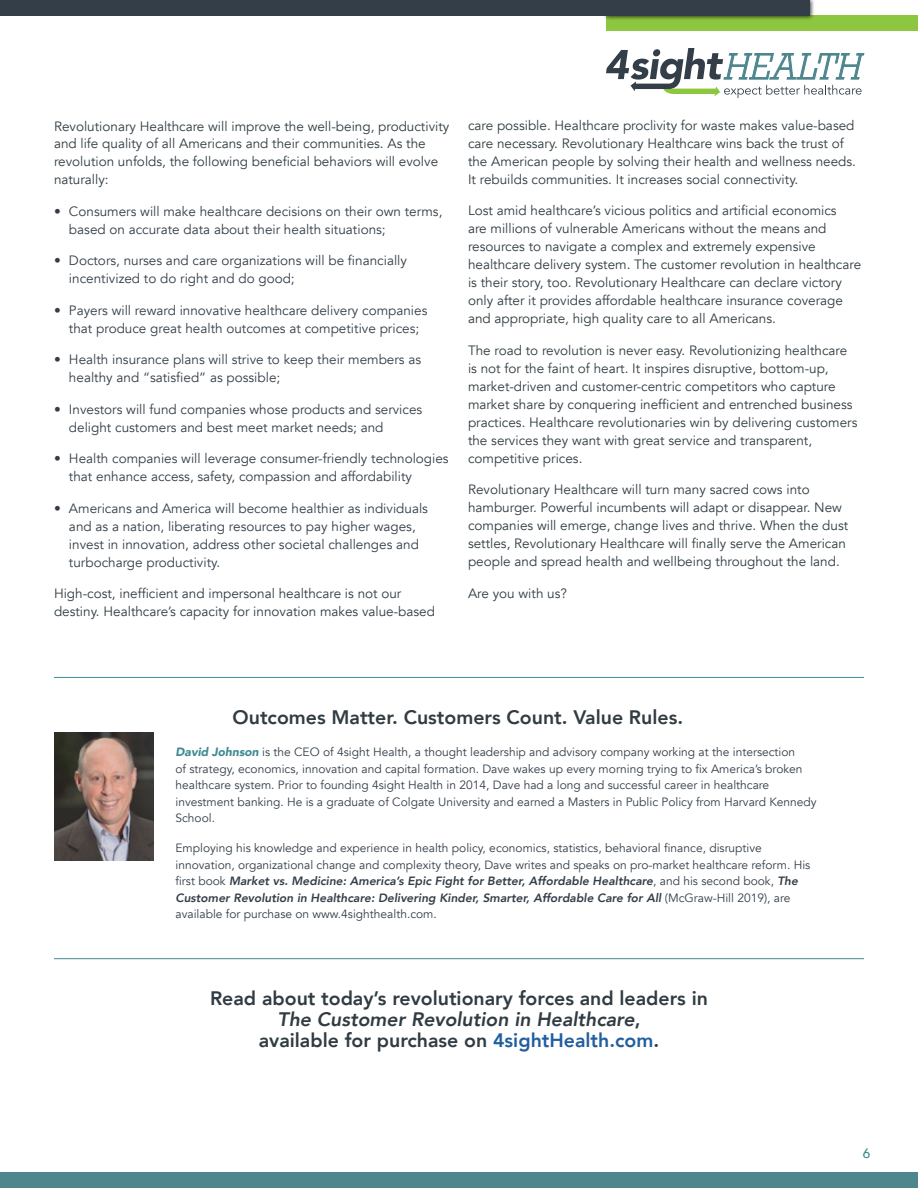
<style>
.page{position:relative;width:918px;height:1188px;background:#fff}
.page>*{position:absolute;margin:0;border:0;box-sizing:border-box;transform-origin:0 0}
.t1{font:800 19.5px/21px "Avenir";color:#303c42;text-align:center}
.t2{font:13.5px/18px "Avenir";color:#303c42}
.t3{font:13.5px/18px "Avenir";color:#333e48}
.t4{font:500 13.5px "Avenir";color:#3e8b94}
.t5{font:12px/16.5px "Avenir";color:#333e48}
.s1{font-weight:900;font-style:italic;color:#3e8b94}
.s2{font-weight:800;font-style:italic}
.s3{font-style:italic}
.s4{color:#215e9e}
</style>
<div class="page">
<div style="left:0;top:1172px;width:918px;height:16px;background:#4e868e"></div>
<svg style="left:606px;top:48px;width:258px;height:50px"></svg>
<div style="left:606px;top:16px;width:312px;height:15px;background:#8dc63f"></div>
<div style="left:604px;top:0;width:211px;height:21px;background:#000;opacity:.75"></div>
<div style="left:0;top:0;width:810px;height:16px;background:#333e48"></div>
<img style="left:54px;top:732px;width:100px;height:128px">
<hr style="left:54px;top:677px;width:810px;height:1px;background:#3e8b94">
<hr style="left:54px;top:958px;width:810px;height:1px;background:#3e8b94">
<p class="t2" style="left:54px;top:117px;width:397px">Revolutionary Healthcare will improve the well-being, productivity and life quality of all Americans and their communities. As the revolution unfolds, the following beneficial behaviors will evolve naturally:</p>
<p class="t3" style="left:69px;top:203px;width:375px;text-indent:-15px">• Consumers will make healthcare decisions on their own terms, based on accurate data about their health situations;</p>
<p class="t3" style="left:69px;top:252px;width:339px;text-indent:-15px">• Doctors, nurses and care organizations will be financially incentivized to do right and do good;</p>
<p class="t3" style="left:54px;top:302px;width:375px;text-align:center">• Payers will reward innovative healthcare delivery companies that produce great health outcomes at competitive prices;</p>
<p class="t3" style="left:69px;top:351px;width:354px;text-indent:-15px">• Health insurance plans will strive to keep their members as healthy and “satisfied” as possible;</p>
<p class="t3" style="left:69px;top:401px;width:355px;text-indent:-15px">• Investors will fund companies whose products and services delight customers and best meet market needs; and</p>
<p class="t3" style="left:69px;top:450px;width:381px;text-indent:-15px">• Health companies will leverage consumer-friendly technologies that enhance access, safety, compassion and affordability</p>
<p class="t3" style="left:69px;top:500px;width:361px;text-indent:-15px">• Americans and America will become healthier as individuals and as a nation, liberating resources to pay higher wages, invest in innovation, address other societal challenges and turbocharge productivity.</p>
<p class="t2" style="left:54px;top:585px;width:383px">High-cost, inefficient and impersonal healthcare is not our destiny. Healthcare’s capacity for innovation makes value-based</p>
<p class="t2" style="left:468px;top:116px;width:390px">care possible. Healthcare proclivity for waste makes value-based care necessary. Revolutionary Healthcare wins back the trust of the American people by solving their health and wellness needs.<br>It rebuilds communities. It increases social connectivity.</p>
<p class="t2" style="left:468px;top:202px;width:395px">Lost amid healthcare’s vicious politics and artificial economics<br>are millions of vulnerable Americans without the means and resources to navigate a complex and extremely expensive healthcare delivery system. The customer revolution in healthcare is their story, too. Revolutionary Healthcare can declare victory only after it provides affordable healthcare insurance coverage and appropriate, high quality care to all Americans.</p>
<p class="t2" style="left:468px;top:341px;width:391px">The road to revolution is never easy. Revolutionizing healthcare is not for the faint of heart. It inspires disruptive, bottom-up, market-driven and customer-centric competitors who capture market share by conquering inefficient and entrenched business practices. Healthcare revolutionaries win by delivering customers the services they want with great service and transparent, competitive prices.</p>
<p class="t2" style="left:468px;top:481px;width:382px">Revolutionary Healthcare will turn many sacred cows into hamburger. Powerful incumbents will adapt or disappear. New companies will emerge, change lives and thrive. When the dust settles, Revolutionary Healthcare will finally serve the American people and spread health and wellbeing throughout the land.</p>
<p class="t2" style="left:468px;top:584px;width:101px">Are you with us?</p>
<h1 class="t1" style="left:233px;top:706px;width:452px">Outcomes Matter. Customers Count. Value Rules.</h1>
<p class="t5" style="left:176px;top:744px;width:643px"><span class="s1">David Johnson</span> is the CEO of 4sight Health, a thought leadership and advisory company working at the intersection<br>of strategy, economics, innovation and capital formation. Dave wakes up every morning trying to fix America’s broken healthcare system. Prior to founding 4sight Health in 2014, Dave had a long and successful career in healthcare investment banking. He is a graduate of Colgate University and earned a Masters in Public Policy from Harvard Kennedy School.</p>
<p class="t5" style="left:176px;top:840px;width:636px">Employing his knowledge and experience in health policy, economics, statistics, behavioral finance, disruptive innovation, organizational change and complexity theory, Dave writes and speaks on pro-market healthcare reform. His first book <span class="s2">Market vs. Medicine: America’s Epic Fight for Better, Affordable Healthcare</span>, and his second book, <span class="s2">The Customer Revolution in Healthcare: Delivering Kinder, Smarter, Affordable Care for All</span> (McGraw-Hill 2019), are available for purchase on www.4sighthealth.com.</p>
<h1 class="t1" style="left:210px;top:988px;width:499px">Read about today’s revolutionary forces and leaders in<br><span class="s3">The Customer Revolution in Healthcare</span>,<br>available for purchase on <span class="s4">4sightHealth.com</span>.</h1>
<p class="t4" style="left:863px;top:1142px;width:9px">6</p>
</div>
